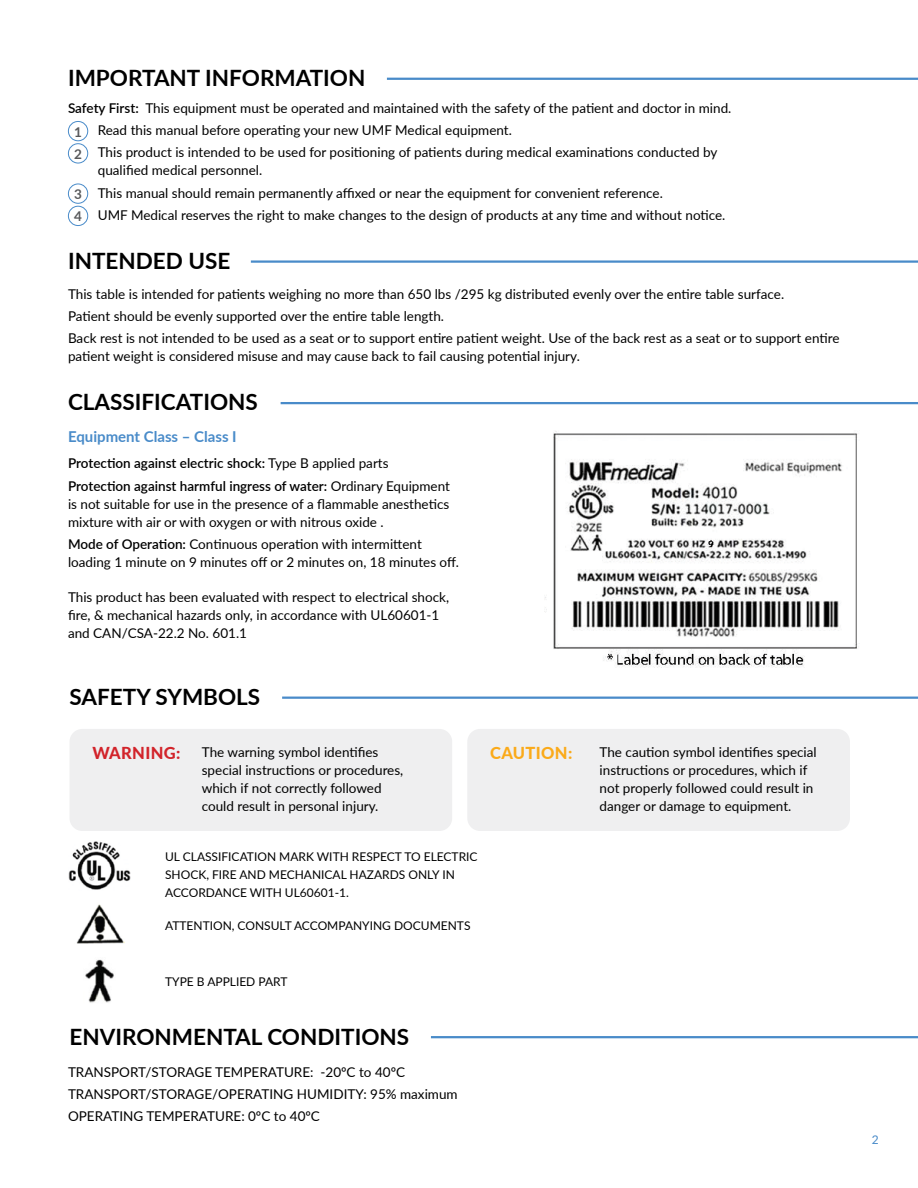
<style>
.page{position:relative;width:918px;height:1188px;background:#fff}
.page>*{position:absolute;margin:0;border:0;box-sizing:border-box;transform-origin:0 0}
.t1{font:700 22.5px "Lato";color:#000}
.t2{font:800 16.5px "Lato";letter-spacing:.02em;color:#d2232a}
.t3{font:800 16.5px "Lato";letter-spacing:.02em;color:#fbaa19}
.t4{font:700 15px "Lato";color:#498bc9}
.t5{font:13.5px/18px "Lato";color:#000}
.t6{font:600 13.5px/22.2px "Lato";color:#000}
.t7{font:12px/18px "Lato";color:#000}
.t8{font:12px "Lato";color:#498bc9}
.s1{font-weight:600}
.s2{font-weight:700;color:#58595b}
.s3{font-weight:400}
</style>
<div class="page">
<hr style="left:251px;top:260px;width:667px;height:3px;background:#498bc9">
<div style="left:68px;top:121px;width:20px;height:20px;border:1px solid #498bc9;border-radius:50%"></div>
<div style="left:68px;top:143px;width:20px;height:20px;border:1px solid #498bc9;border-radius:50%"></div>
<div style="left:68px;top:184px;width:20px;height:20px;border:1px solid #498bc9;border-radius:50%"></div>
<div style="left:68px;top:206px;width:20px;height:20px;border:1px solid #498bc9;border-radius:50%"></div>
<hr style="left:431px;top:1036px;width:487px;height:2px;background:#498bc9">
<hr style="left:281px;top:402px;width:637px;height:2px;background:#498bc9">
<hr style="left:282px;top:697px;width:636px;height:2px;background:#498bc9">
<img style="left:545px;top:431px;width:314px;height:237px">
<div style="left:70px;top:729px;width:382px;height:102px;background:#efeff0;border-radius:13px"></div>
<div style="left:467px;top:729px;width:383px;height:102px;background:#efeff0;border-radius:13px"></div>
<img style="left:68px;top:841px;width:63px;height:49px">
<img style="left:76px;top:904px;width:48px;height:40px">
<img style="left:85px;top:959px;width:29px;height:44px">
<hr style="left:387px;top:78px;width:531px;height:2px;background:#498bc9">
<h1 class="t1" style="left:68px;top:61px;width:299px">IMPORTANT INFORMATION</h1>
<p class="t5" style="left:74px;top:96px;width:659px;line-height:22.2px;text-indent:-6px"><span class="s1">Safety First:</span> This equipment must be operated and maintained with the safety of the patient and doctor in mind.<br><span class="s2">1</span> Read this manual before operating your new UMF Medical equipment.<br><span class="s2">2</span> This product is intended to be used for positioning of patients during medical examinations conducted by</p>
<p class="t5" style="left:74px;top:159px;width:653px;line-height:22.2px;text-indent:24px">qualified medical personnel.<br><span class="s2">3</span> This manual should remain permanently affixed or near the equipment for convenient reference.<br><span class="s2">4</span> UMF Medical reserves the right to make changes to the design of products at any time and without notice.</p>
<h1 class="t1" style="left:68px;top:244px;width:164px">INTENDED USE</h1>
<p class="t5" style="left:68px;top:282px;width:773px;line-height:22.2px">This table is intended for patients weighing no more than 650 lbs /295 kg distributed evenly over the entire table surface.<br>Patient should be evenly supported over the entire table length.<br>Back rest is not intended to be used as a seat or to support entire patient weight. Use of the back rest as a seat or to support entire</p>
<p class="t5" style="left:68px;top:347px;width:513px">patient weight is considered misuse and may cause back to fail causing potential injury.</p>
<h1 class="t1" style="left:68px;top:386px;width:191px">CLASSIFICATIONS</h1>
<p class="t4" style="left:68px;top:425px;width:170px">Equipment Class – Class I</p>
<p class="t6" style="left:68px;top:452px;width:383px">Protection against electric shock: <span class="s3">Type B applied parts<br></span>Protection against harmful ingress of water: <span class="s3">Ordinary Equipment</span></p>
<p class="t5" style="left:68px;top:494px;width:383px">is not suitable for use in the presence of a flammable anesthetics mixture with air or with oxygen or with nitrous oxide .</p>
<p class="t5" style="left:68px;top:534px;width:392px"><span class="s1">Mode of Operation:</span> Continuous operation with intermittent loading 1 minute on 9 minutes off or 2 minutes on, 18 minutes off.</p>
<p class="t5" style="left:68px;top:587px;width:383px">This product has been evaluated with respect to electrical shock, fire, &amp; mechanical hazards only, in accordance with UL60601-1 and CAN/CSA-22.2 No. 601.1</p>
<h1 class="t1" style="left:70px;top:680px;width:192px">SAFETY SYMBOLS</h1>
<p class="t2" style="left:92px;top:741px;width:89px">WARNING:</p>
<p class="t5" style="left:600px;top:742px;width:219px">The caution symbol identifies special instructions or procedures, which if not properly followed could result in danger or damage to equipment.</p>
<p class="t5" style="left:202px;top:742px;width:203px">The warning symbol identifies special instructions or procedures, which if not correctly followed could result in personal injury.</p>
<p class="t7" style="left:165px;top:847px;width:314px">UL CLASSIFICATION MARK WITH RESPECT TO ELECTRIC<br>SHOCK, FIRE AND MECHANICAL HAZARDS ONLY IN<br>ACCORDANCE WITH UL60601-1.</p>
<p class="t7" style="left:165px;top:916px;width:307px">ATTENTION, CONSULT ACCOMPANYING DOCUMENTS</p>
<p class="t3" style="left:490px;top:741px;width:84px">CAUTION:</p>
<p class="t7" style="left:165px;top:972px;width:124px">TYPE B APPLIED PART</p>
<h1 class="t1" style="left:70px;top:1020px;width:341px">ENVIRONMENTAL CONDITIONS</h1>
<p class="t5" style="left:68px;top:1060px;width:391px;line-height:22.2px">TRANSPORT/STORAGE TEMPERATURE: -20ºC to 40ºC<br>TRANSPORT/STORAGE/OPERATING HUMIDITY: 95% maximum<br>OPERATING TEMPERATURE: 0ºC to 40ºC</p>
<p class="t8" style="left:872px;top:1131px;width:8px">2</p>
</div>
